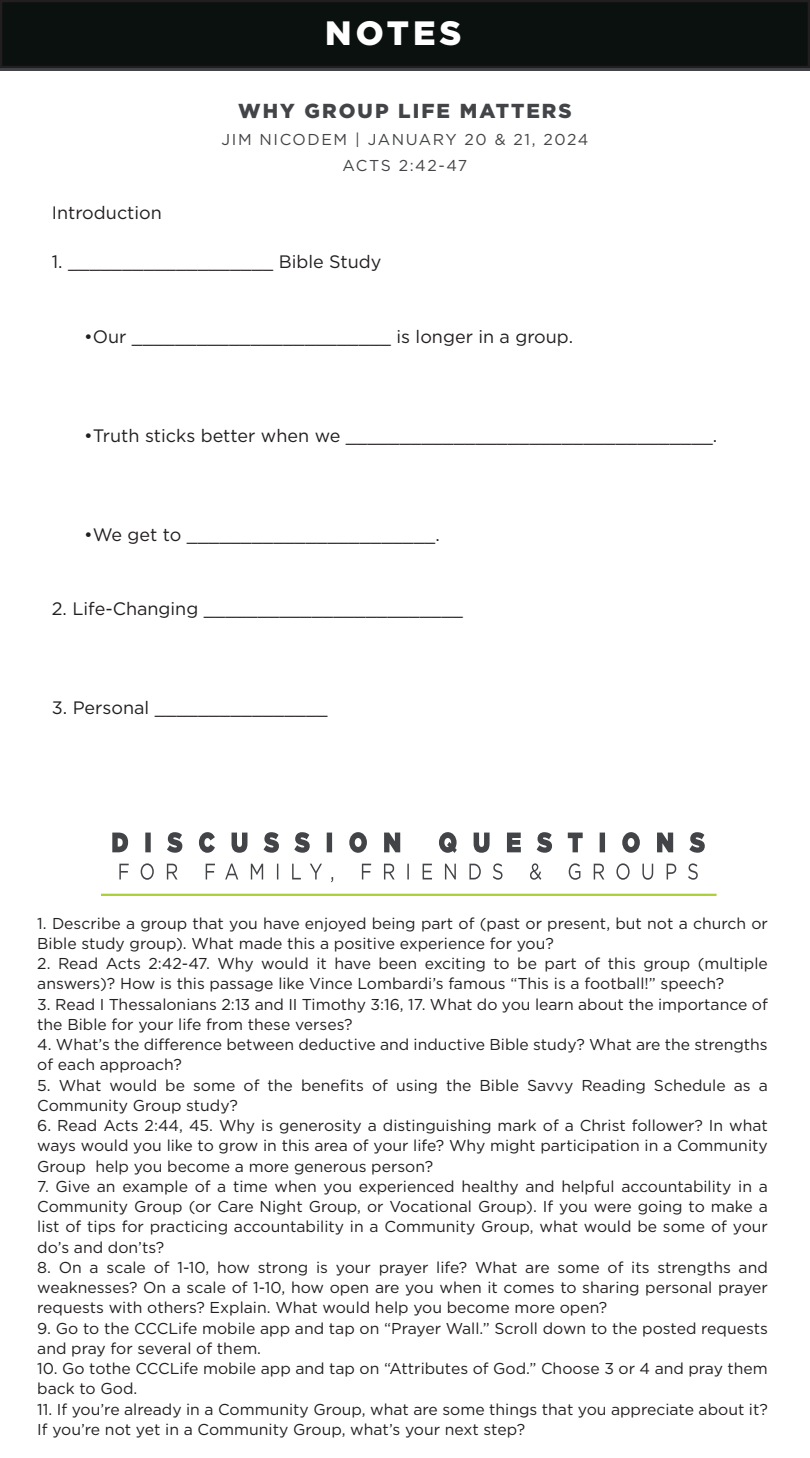
<style>
.page{position:relative;width:810px;height:1458px;background:#fff}
.page>*{position:absolute;margin:0;border:0;box-sizing:border-box;transform-origin:0 0}
.t1{font:900 33.75px "Gotham";letter-spacing:.12em;color:#fff}
.t2{font:900 20.25px "Gotham";letter-spacing:.1em;color:#424447}
.t3{font:18px "Gotham";color:#231f20}
.t4{font:15.75px/20.2px "Gotham";color:#231f20}
.t5{font:15.75px "Gotham";letter-spacing:.1em;color:#424447}
</style>
<div class="page">
<div style="left:0;top:0;width:810px;height:70px;background:#424447"></div>
<div style="left:1px;top:1px;width:808px;height:66px;background:#0a110f"></div>
<div style="left:0;top:0;width:810px;height:68px;border:2px solid #231f20"></div>
<svg style="left:119px;top:863px;width:579px;height:19px"></svg>
<svg style="left:112px;top:832px;width:593px;height:21px"></svg>
<hr style="left:101px;top:894px;width:616px;height:2px;background:#abcf38">
<p class="t1" style="left:325px;top:13px;width:138px">NOTES</p>
<p class="t2" style="left:238px;top:100px;width:335px">WHY GROUP LIFE MATTERS</p>
<p class="t5" style="left:222px;top:130px;width:368px">JIM NICODEM | JANUARY 20 &amp; 21, 2024</p>
<p class="t5" style="left:343px;top:156px;width:126px">ACTS 2:42-47</p>
<p class="t3" style="left:52px;top:203px;width:112px">Introduction</p>
<p class="t3" style="left:52px;top:252px;width:331px">1. ___________________ Bible Study</p>
<p class="t3" style="left:84px;top:326px;width:490px">•Our ________________________ is longer in a group.</p>
<p class="t3" style="left:84px;top:425px;width:635px">•Truth sticks better when we __________________________________.</p>
<p class="t3" style="left:84px;top:524px;width:357px">•We get to _______________________.</p>
<p class="t3" style="left:52px;top:599px;width:413px">2. Life-Changing ________________________</p>
<p class="t3" style="left:52px;top:698px;width:277px">3. Personal ________________</p>
<p class="t4" style="left:37px;top:913px;width:732px">1. Describe a group that you have enjoyed being part of (past or present, but not a church or<br>Bible study group). What made this a positive experience for you?</p>
<p class="t4" style="left:37px;top:953px;width:732px">2. Read Acts 2:42-47. Why would it have been exciting to be part of this group (multiple answers)? How is this passage like Vince Lombardi’s famous “This is a football!” speech?</p>
<p class="t4" style="left:37px;top:994px;width:732px">3. Read I Thessalonians 2:13 and II Timothy 3:16, 17. What do you learn about the importance of the Bible for your life from these verses?</p>
<p class="t4" style="left:37px;top:1034px;width:732px">4. What’s the difference between deductive and inductive Bible study? What are the strengths of each approach?</p>
<p class="t4" style="left:37px;top:1075px;width:732px">5. What would be some of the benefits of using the Bible Savvy Reading Schedule as a<br>Community Group study?</p>
<p class="t4" style="left:37px;top:1115px;width:732px;text-align:justify">6. Read Acts 2:44, 45. Why is generosity a distinguishing mark of a Christ follower? In what ways would you like to grow in this area of your life? Why might participation in a Community Group help you become a more generous person?</p>
<p class="t4" style="left:37px;top:1176px;width:732px;text-align:justify">7. Give an example of a time when you experienced healthy and helpful accountability in a Community Group (or Care Night Group, or Vocational Group). If you were going to make a list of tips for practicing accountability in a Community Group, what would be some of your do’s and don’ts?</p>
<p class="t4" style="left:37px;top:1257px;width:732px;text-align:justify">8. On a scale of 1-10, how strong is your prayer life? What are some of its strengths and weaknesses? On a scale of 1-10, how open are you when it comes to sharing personal prayer requests with others? Explain. What would help you become more open?</p>
<p class="t4" style="left:37px;top:1318px;width:732px">9. Go to the CCCLife mobile app and tap on “Prayer Wall.” Scroll down to the posted requests and pray for several of them.</p>
<p class="t4" style="left:37px;top:1358px;width:732px">10. Go tothe CCCLife mobile app and tap on “Attributes of God.” Choose 3 or 4 and pray them back to God.</p>
<p class="t4" style="left:37px;top:1399px;width:732px">11. If you’re already in a Community Group, what are some things that you appreciate about it?<br>If you’re not yet in a Community Group, what’s your next step?</p>
</div>
